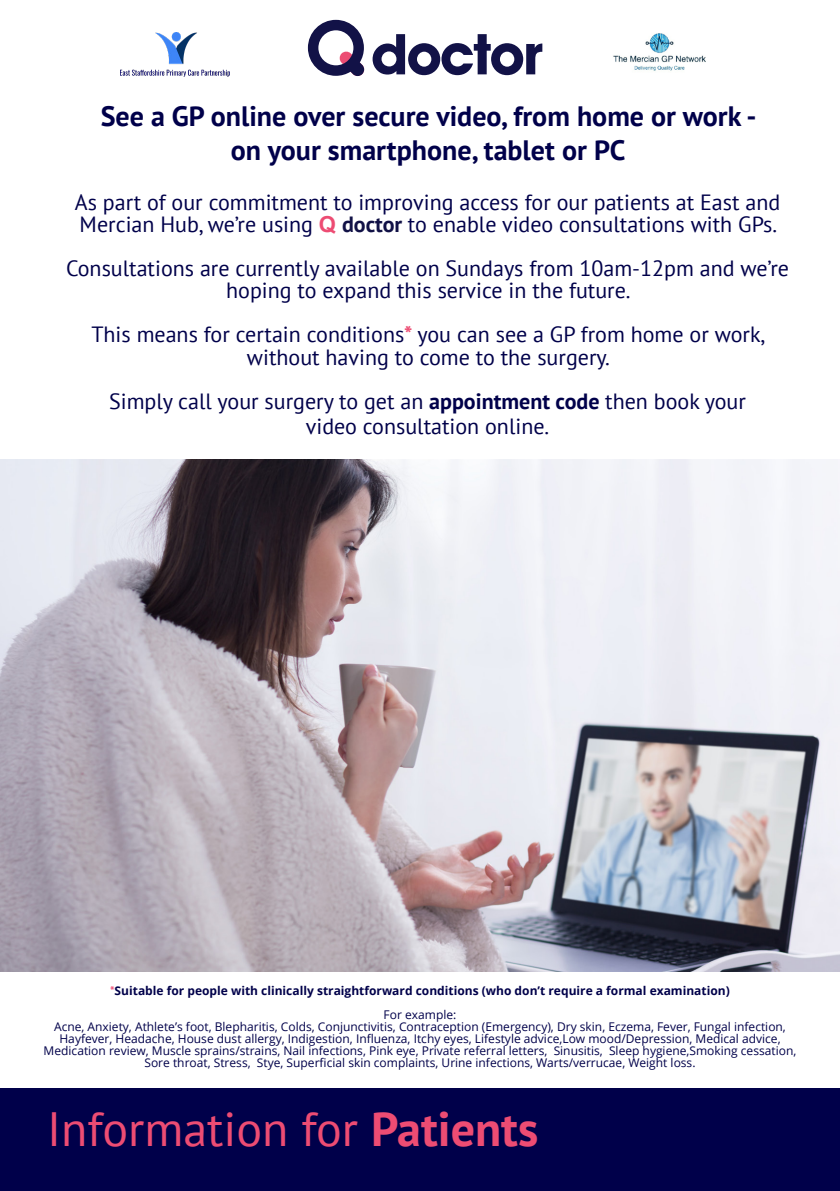
<style>
.page{position:relative;width:840px;height:1191px;background:#fff}
.page>*{position:absolute;margin:0;border:0;box-sizing:border-box;transform-origin:0 0}
.t1{font:48px "PT Sans";color:#ed4c73}
.t2{font:700 28px "PT Sans";color:#00004a}
.t3{font:22px/22px "PT Sans";color:#00004a}
.t4{font:12px/12px "Open Sans";color:#00004a;text-align:center}
.t5{font:700 12px "Open Sans";color:#00004a}
.s1{font-family:"Arial";font-weight:700;color:#ed4c73}
.s2{font-weight:700;color:#111146}
.s3{font-weight:700;color:#ed4d73}
.s4{font-weight:700}
.s5{font-family:"PT Sans";color:#ed4d73}
</style>
<div class="page">
<img style="left:0;top:459px;width:839px;height:512px">
<svg style="left:372px;top:34px;width:170px;height:41px"></svg>
<svg style="left:308px;top:20px;width:56px;height:56px"></svg>
<div style="left:0;top:1089px;width:839px;height:102px;background:#00004a"></div>
<img style="left:120px;top:32px;width:109px;height:44px">
<img style="left:613px;top:33px;width:92px;height:38px">
<p class="t2" style="left:101px;top:98px;width:657px">See a GP online over secure video, from home or work -</p>
<p class="t2" style="left:231px;top:131px;width:396px">on your smartphone, tablet or PC</p>
<p class="t3" style="left:75px;top:191px;width:706px">As part of our commitment to improving access for our patients at East and<br>Mercian Hub, we’re using <span class="s1">Q</span> <span class="s2">doctor</span> to enable video consultations with GPs.</p>
<p class="t3" style="left:66px;top:257px;width:724px;text-align:center">Consultations are currently available on Sundays from 10am-12pm and we’re hoping to expand this service in the future.</p>
<p class="t3" style="left:91px;top:323px;width:675px">This means for certain conditions<span class="s3">*</span> you can see a GP from home or work,</p>
<p class="t3" style="left:247px;top:345px;width:364px">without having to come to the surgery.</p>
<p class="t3" style="left:109px;top:389px;width:638px">Simply call your surgery to get an <span class="s4">appointment code</span> then book your</p>
<p class="t3" style="left:305px;top:414px;width:245px">video consultation online.</p>
<p class="t5" style="left:110px;top:982px;width:621px"><span class="s5">*</span>Suitable for people with clinically straightforward conditions (who don’t require a formal examination)</p>
<p class="t4" style="left:383px;top:1008px;width:74px">For example:</p>
<p class="t4" style="left:44px;top:1020px;width:753px">Acne, Anxiety, Athlete’s foot, Blepharitis, Colds, Conjunctivitis, Contraception (Emergency), Dry skin, Eczema, Fever, Fungal infection, Hayfever, Headache, House dust allergy, Indigestion, Influenza, Itchy eyes, Lifestyle advice,Low mood/Depression, Medical advice, Medication review, Muscle sprains/strains, Nail infections, Pink eye, Private referral letters, Sinusitis, Sleep hygiene,Smoking cessation, Sore throat, Stress, Stye, Superficial skin complaints, Urine infections, Warts/verrucae, Weight loss.</p>
<p class="t1" style="left:47px;top:1098px;width:492px">Information for <span class="s4">Patients</span></p>
</div>
